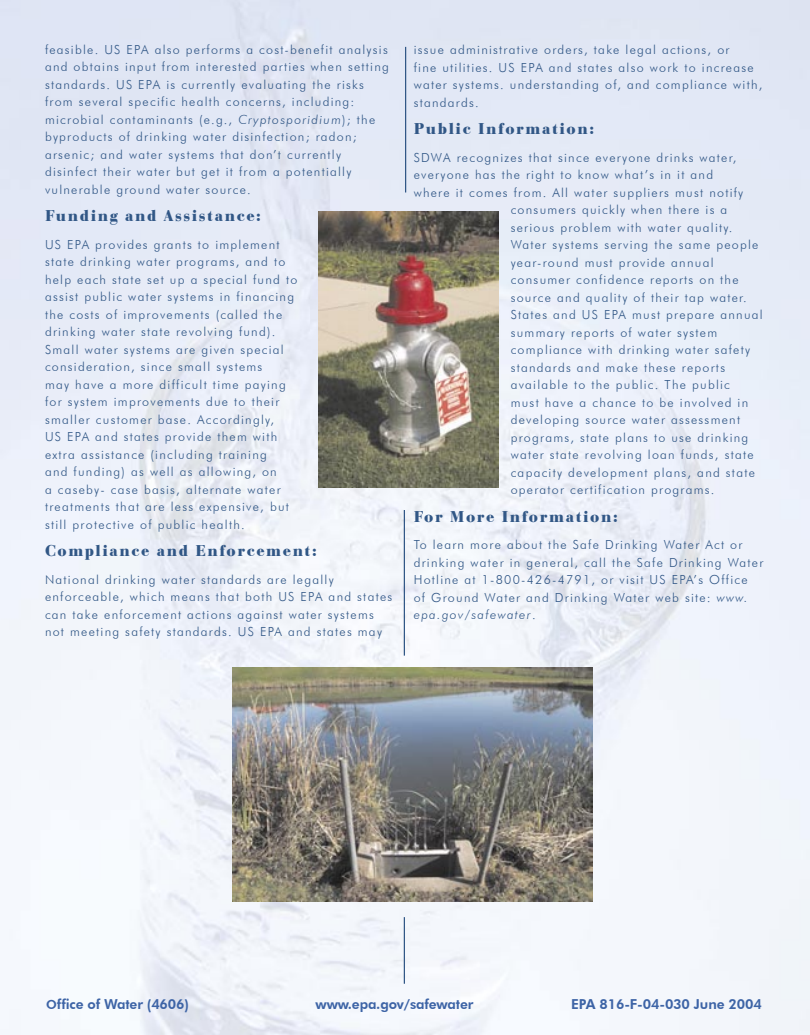
<style>
.page{position:relative;width:810px;height:1035px;background:#fff}
.page>*{position:absolute;margin:0;border:0;box-sizing:border-box;transform-origin:0 0}
.t1{font:700 16.25px "Euro Bod T";letter-spacing:.1em;color:#315786}
.t2{font:800 13.75px "Futura BT";letter-spacing:-.01em;color:#3d64a6}
.t3{font:300 12.5px/17.5px "Futura BT";letter-spacing:.1em;color:#315786}
.s1{font-style:italic}
.s2{font-size:12.5px}
</style>
<div class="page">
<img style="left:0;top:0;width:810px;height:1035px">
<hr style="left:405px;top:47px;width:1px;height:145px;background:#315786">
<hr style="left:404px;top:917px;width:1px;height:67px;background:#315786">
<hr style="left:404px;top:510px;width:1px;height:146px;background:#315786">
<img style="left:232px;top:667px;width:360px;height:234px">
<img style="left:318px;top:211px;width:180px;height:277px">
<p class="t3" style="left:45px;top:41px;width:345px">feasible. US EPA also performs a cost-benefit analysis and obtains input from interested parties when setting standards. US EPA is currently evaluating the risks from several specific health concerns, including: microbial contaminants (e.g., <span class="s1">Cryptosporidium</span>); the byproducts of drinking water disinfection; radon; arsenic; and water systems that don’t currently disinfect their water but get it from a potentially vulnerable ground water source.</p>
<h1 class="t1" style="left:45px;top:206px;width:218px">Funding and Assistance:</h1>
<p class="t3" style="left:45px;top:236px;width:254px">US EPA provides grants to implement state drinking water programs, and to help each state set up a special fund to assist public water systems in financing the costs of improvements (called the drinking water state revolving fund).<br>Small water systems are given special consideration, since small systems<br>may have a more difficult time paying for system improvements due to their smaller customer base. Accordingly,<br>US EPA and states provide them with extra assistance (including training<br>and funding) as well as allowing, on<br>a caseby- case basis, alternate water treatments that are less expensive, but still protective of public health.</p>
<h1 class="t1" style="left:45px;top:541px;width:273px">Compliance and Enforcement:</h1>
<p class="t3" style="left:45px;top:571px;width:349px">National drinking water standards are legally enforceable, which means that both US EPA and states can take enforcement actions against water systems not meeting safety standards. US EPA and states may</p>
<p class="t3" style="left:414px;top:41px;width:350px">issue administrative orders, take legal actions, or<br>fine utilities. US EPA and states also work to increase water systems. understanding of, and compliance with, standards.</p>
<h1 class="t1" style="left:414px;top:119px;width:182px">Public Information:</h1>
<p class="t3" style="left:414px;top:149px;width:324px">SDWA recognizes that since everyone drinks water,</p>
<p class="t3" style="left:414px;top:166px;width:301px">everyone has the right to know what’s in it and</p>
<p class="t3" style="left:414px;top:184px;width:331px">where it comes from. All water suppliers must notify</p>
<p class="t3" style="left:511px;top:201px;width:218px">consumers quickly when there is a</p>
<p class="t3" style="left:511px;top:219px;width:223px">serious problem with water quality.</p>
<p class="t3" style="left:511px;top:236px;width:249px">Water systems serving the same people</p>
<p class="t3" style="left:511px;top:254px;width:204px">year-round must provide annual</p>
<p class="t3" style="left:511px;top:271px;width:229px">consumer confidence reports on the</p>
<p class="t3" style="left:511px;top:289px;width:237px">source and quality of their tap water.</p>
<p class="t3" style="left:511px;top:306px;width:254px">States and US EPA must prepare annual</p>
<p class="t3" style="left:511px;top:324px;width:208px">summary reports of water system</p>
<p class="t3" style="left:511px;top:341px;width:241px">compliance with drinking water safety</p>
<p class="t3" style="left:511px;top:359px;width:216px">standards and make these reports</p>
<p class="t3" style="left:511px;top:376px;width:221px">available to the public. The public</p>
<p class="t3" style="left:511px;top:394px;width:239px">must have a chance to be involved in</p>
<p class="t3" style="left:511px;top:411px;width:231px">developing source water assessment</p>
<p class="t3" style="left:511px;top:429px;width:239px">programs, state plans to use drinking</p>
<p class="t3" style="left:511px;top:446px;width:244px">water state revolving loan funds, state</p>
<p class="t3" style="left:511px;top:464px;width:246px">capacity development plans, and state</p>
<p class="t3" style="left:511px;top:481px;width:205px">operator certification programs.</p>
<h1 class="t1" style="left:414px;top:507px;width:206px">For More Information:</h1>
<p class="t3" style="left:414px;top:536px;width:351px">To learn more about the Safe Drinking Water Act or drinking water in general, call the Safe Drinking Water Hotline at 1-800-426-4791, or visit US EPA’s Office<br>of Ground Water and Drinking Water web site: <span class="s1">www. epa.gov/safewater</span>.</p>
<p class="t2" style="left:46px;top:996px;width:144px"><span class="s2">O</span>ffice of Water (4606)</p>
<p class="t2" style="left:316px;top:996px;width:159px">www.epa.gov/safewater</p>
<p class="t2" style="left:571px;top:996px;width:192px">EPA 816-F-04-030 June 2004</p>
</div>
